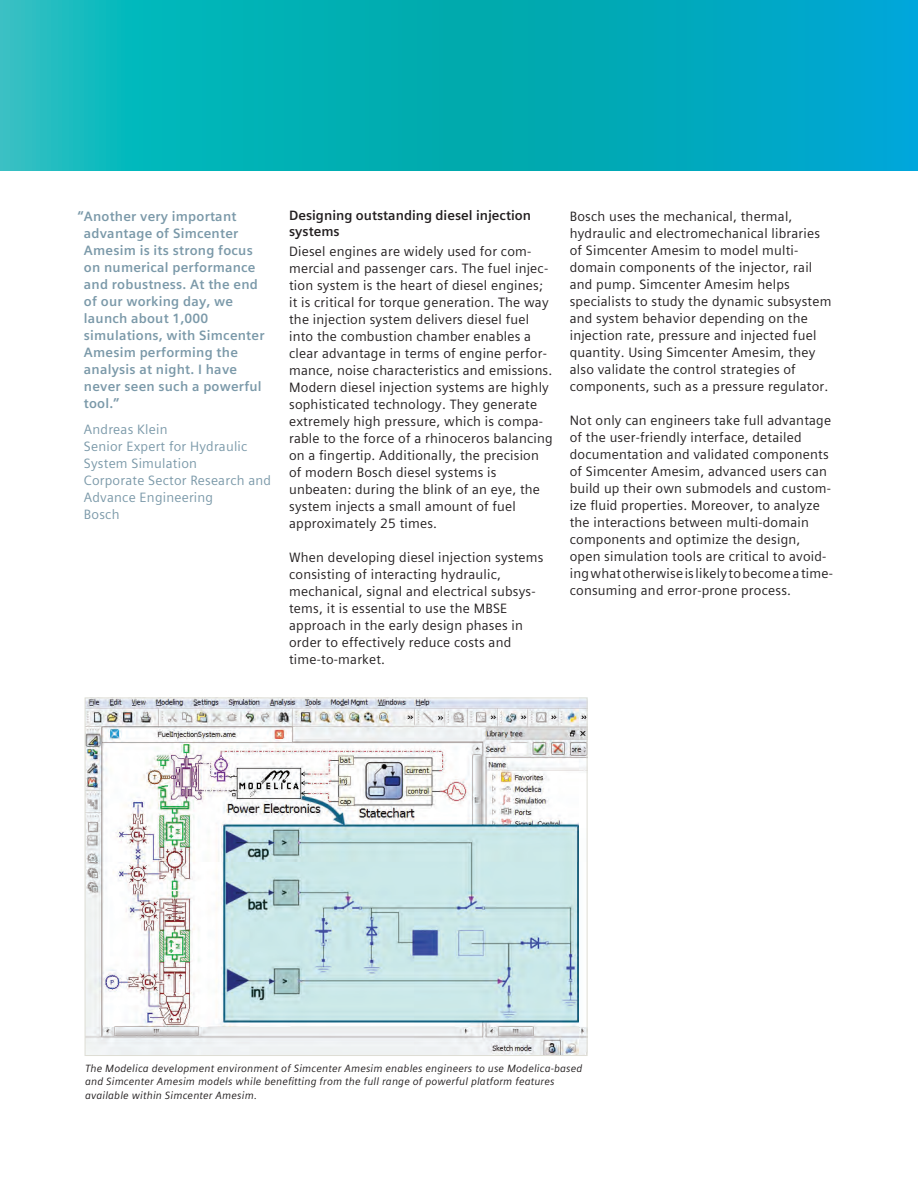
<style>
.page{position:relative;width:918px;height:1188px;background:#fff}
.page>*{position:absolute;margin:0;border:0;box-sizing:border-box;transform-origin:0 0}
.t1{font:13.5px/17px "Siemens Sans Global";letter-spacing:.015em;color:#231f20}
.t2{font:700 13.5px/17px "Siemens Sans Global";letter-spacing:.015em;color:#7b99a9}
.t3{font:13.5px/17px "Siemens Sans Global";letter-spacing:.015em;color:#7b99a9}
.t4{font:700 13.5px/16.2px "Siemens Sans Global";color:#231f20}
.t5{font:italic 10.5px/13.5px "Siemens Sans Global";letter-spacing:.015em;color:#231f20}
</style>
<div class="page">
<svg style="left:0;top:0;width:918px;height:170px;background:#04aebb"></svg>
<img style="left:87px;top:700px;width:498px;height:354px">
<p class="t2" style="left:84px;top:208px;width:182px;text-indent:-6px">“Another very important advantage of Simcenter<br>Amesim is its strong focus on numerical performance and robustness. At the end of our working day, we launch about 1,000 simulations, with Simcenter<br>Amesim performing the analysis at night. I have never seen such a powerful tool.”</p>
<p class="t3" style="left:84px;top:421px;width:189px">Andreas Klein<br>Senior Expert for Hydraulic<br>System Simulation<br>Corporate Sector Research and<br>Advance Engineering<br>Bosch</p>
<p class="t4" style="left:289px;top:208px;width:244px">Designing outstanding diesel injection systems</p>
<p class="t1" style="left:289px;top:243px;width:265px">Diesel engines are widely used for com&shy;mercial and passenger cars. The fuel injec&shy;tion system is the heart of diesel engines; it is critical for torque generation. The way the injection system delivers diesel fuel into the combustion chamber enables a clear advantage in terms of engine perfor&shy;mance, noise characteristics and emissions.<br>Modern diesel injection systems are highly sophisticated technology. They generate extremely high pressure, which is compa&shy;rable to the force of a rhinoceros balancing on a fingertip. Additionally, the precision of modern Bosch diesel systems is unbeaten: during the blink of an eye, the system injects a small amount of fuel approximately 25 times.</p>
<p class="t1" style="left:289px;top:549px;width:256px">When developing diesel injection systems consisting of interacting hydraulic, mechanical, signal and electrical subsys&shy;tems, it is essential to use the MBSE approach in the early design phases in order to effectively reduce costs and time-to-market.</p>
<p class="t1" style="left:570px;top:208px;width:263px">Bosch uses the mechanical, thermal, hydraulic and electromechanical libraries of Simcenter Amesim to model multi&shy;domain components of the injector, rail and pump. Simcenter Amesim helps specialists to study the dynamic subsystem and system behavior depending on the injection rate, pressure and injected fuel quantity. Using Simcenter Amesim, they also validate the control strategies of components, such as a pressure regulator.</p>
<p class="t1" style="left:570px;top:412px;width:265px">Not only can engineers take full advantage of the user-friendly interface, detailed documentation and validated components of Simcenter Amesim, advanced users can build up their own submodels and custom&shy;ize fluid properties. Moreover, to analyze the interactions between multi-domain components and optimize the design, open simulation tools are critical to avoid&shy;ing what otherwise is likely to become a time&shy;consuming and error-prone process.</p>
<p class="t5" style="left:85px;top:1061px;width:499px">The Modelica development environment of Simcenter Amesim enables engineers to use Modelica-based and Simcenter Amesim models while benefitting from the full range of powerful platform features available within Simcenter Amesim.</p>
</div>
